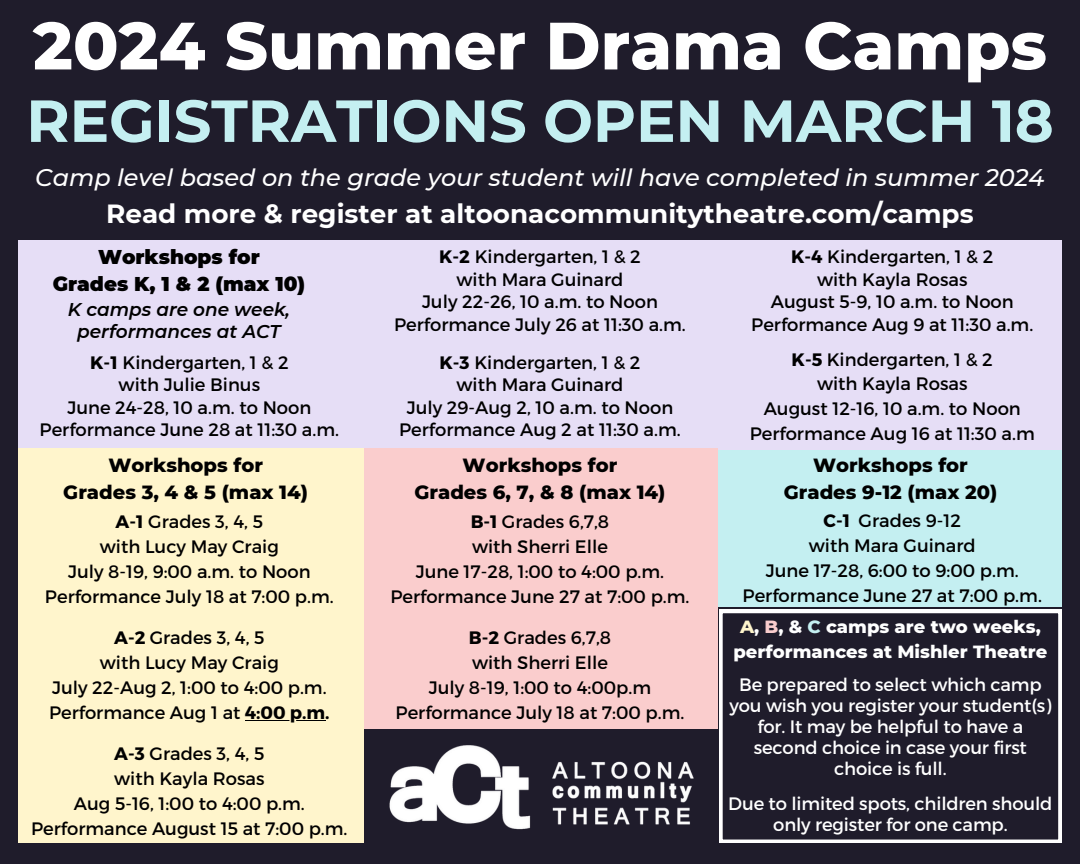
<style>
.page{position:relative;width:1080px;height:864px;background:#1f1c2b}
.page>*{position:absolute;margin:0;border:0;box-sizing:border-box;transform-origin:0 0}
.t1{font:800 66.75px "Montserrat";color:#fff}
.t2{font:700 59.25px "Montserrat";letter-spacing:-.005em;color:#c4eff1}
.t3{font:700 26.25px "Montserrat";color:#fff}
.t4{font:italic 500 24px "Montserrat";color:#fff}
.t5{font:900 19.95px/27px "Montserrat";color:#000;text-align:center}
.t6{font:800 19.5px/27px "Montserrat";color:#000;text-align:center}
.t7{font:italic 600 18.45px/22.5px "Montserrat";color:#000;text-align:center}
.t8{font:18px "Montserrat";color:#000}
.t9{font:18px/21px "Montserrat";letter-spacing:-.01em;color:#fff;text-align:center}
.t10{font:800 18px/24.8px "Montserrat";color:#fff;text-align:center}
.s1{font-weight:700}
.s2{color:#fff5cc}
.s3{color:#facdcd}
.s4{color:#c4eff1}
</style>
<div class="page">
<div style="left:716px;top:448px;width:346px;height:159px;background:#c4eff1"></div>
<div style="left:18px;top:240px;width:1044px;height:209px;background:#e6def6"></div>
<div style="left:362px;top:448px;width:356px;height:281px;background:#facdcd"></div>
<div style="left:18px;top:448px;width:346px;height:395px;background:#fff5cc"></div>
<img style="left:552px;top:761px;width:142px;height:64px">
<img style="left:389px;top:745px;width:142px;height:85px">
<svg style="left:719px;top:610px;width:342px;height:233px"></svg>
<hr style="left:245px;top:720px;width:80px;height:1px;background:#000">
<h4 class="t1" style="left:33px;top:5px;width:1016px">2024 Summer Drama Camps</h4>
<p class="t2" style="left:26px;top:85px;width:1029px">REGISTRATIONS OPEN MARCH 18</p>
<p class="t4" style="left:35px;top:163px;width:1011px">Camp level based on the grade your student will have completed in summer 2024</p>
<p class="t3" style="left:106px;top:198px;width:869px">Read more &amp; register at altoonacommunitytheatre.com/camps</p>
<h3 class="t5" style="left:53px;top:243px;width:254px">Workshops for<br>Grades K, 1 &amp; 2 (max 10)</h3>
<h3 class="t7" style="left:68px;top:298px;width:224px">K camps are one week, performances at ACT</h3>
<p class="t8" style="left:90px;top:351px;width:200px"><span class="s1">K-1</span> Kindergarten, 1 &amp; 2</p>
<p class="t8" style="left:119px;top:373px;width:143px">with Julie Binus</p>
<p class="t8" style="left:67px;top:396px;width:246px">June 24-28, 10 a.m. to Noon</p>
<p class="t8" style="left:40px;top:418px;width:301px">Performance June 28 at 11:30 a.m.</p>
<h4 class="t8" style="left:439px;top:245px;width:203px"><span class="s1">K-2</span> Kindergarten, 1 &amp; 2</h4>
<p class="t8" style="left:457px;top:268px;width:168px">with Mara Guinard</p>
<p class="t8" style="left:422px;top:290px;width:237px">July 22-26, 10 a.m. to Noon</p>
<p class="t8" style="left:394px;top:313px;width:293px">Performance July 26 at 11:30 a.m.</p>
<p class="t8" style="left:439px;top:351px;width:203px"><span class="s1">K-3</span> Kindergarten, 1 &amp; 2</p>
<p class="t8" style="left:457px;top:373px;width:168px">with Mara Guinard</p>
<p class="t8" style="left:407px;top:396px;width:268px">July 29-Aug 2, 10 a.m. to Noon</p>
<p class="t8" style="left:399px;top:418px;width:283px">Performance Aug 2 at 11:30 a.m.</p>
<p class="t6" style="left:63px;top:451px;width:246px">Workshops for<br>Grades 3, 4 &amp; 5 (max 14)</p>
<p class="t6" style="left:414px;top:451px;width:253px">Workshops for<br>Grades 6, 7, &amp; 8 (max 14)</p>
<p class="t8" style="left:471px;top:510px;width:140px"><span class="s1">B-1</span> Grades 6,7,8</p>
<p class="t8" style="left:472px;top:535px;width:137px">with Sherri Elle</p>
<p class="t8" style="left:416px;top:560px;width:250px">June 17-28, 1:00 to 4:00 p.m.</p>
<p class="t8" style="left:390px;top:585px;width:301px">Performance June 27 at 7:00 p.m.</p>
<h4 class="t8" style="left:469px;top:626px;width:144px"><span class="s1">B-2</span> Grades 6,7,8</h4>
<p class="t8" style="left:472px;top:651px;width:137px">with Sherri Elle</p>
<p class="t8" style="left:429px;top:676px;width:224px">July 8-19, 1:00 to 4:00p.m</p>
<p class="t8" style="left:396px;top:701px;width:290px">Performance July 18 at 7:00 p.m.</p>
<p class="t8" style="left:116px;top:510px;width:149px"><span class="s1">A-1</span> Grades 3, 4, 5</p>
<p class="t8" style="left:100px;top:535px;width:180px">with Lucy May Craig</p>
<p class="t8" style="left:68px;top:560px;width:244px">July 8-19, 9:00 a.m. to Noon</p>
<p class="t8" style="left:45px;top:585px;width:290px">Performance July 18 at 7:00 p.m.</p>
<p class="t8" style="left:114px;top:626px;width:152px"><span class="s1">A-2</span> Grades 3, 4, 5</p>
<p class="t8" style="left:100px;top:651px;width:180px">with Lucy May Craig</p>
<p class="t8" style="left:52px;top:676px;width:276px">July 22-Aug 2, 1:00 to 4:00 p.m.</p>
<p class="t8" style="left:49px;top:701px;width:282px">Performance Aug 1 at <span class="s1">4:00 p.m.</span></p>
<p class="t8" style="left:114px;top:742px;width:152px"><span class="s1">A-3</span> Grades 3, 4, 5</p>
<p class="t8" style="left:114px;top:767px;width:152px">with Kayla Rosas</p>
<p class="t8" style="left:74px;top:792px;width:233px">Aug 5-16, 1:00 to 4:00 p.m.</p>
<p class="t8" style="left:31px;top:817px;width:318px">Performance August 15 at 7:00 p.m.</p>
<p class="t8" style="left:791px;top:245px;width:204px"><span class="s1">K-4</span> Kindergarten, 1 &amp; 2</p>
<h4 class="t8" style="left:817px;top:268px;width:152px">with Kayla Rosas</h4>
<p class="t8" style="left:771px;top:290px;width:245px">August 5-9, 10 a.m. to Noon</p>
<p class="t8" style="left:751px;top:313px;width:284px">Performance Aug 9 at 11:30 a.m.</p>
<p class="t8" style="left:792px;top:347px;width:203px"><span class="s1">K-5</span> Kindergarten, 1 &amp; 2</p>
<p class="t8" style="left:817px;top:372px;width:152px">with Kayla Rosas</p>
<h4 class="t8" style="left:764px;top:397px;width:259px">August 12-16, 10 a.m. to Noon</h4>
<p class="t8" style="left:750px;top:422px;width:287px">Performance Aug 16 at 11:30 a.m</p>
<p class="t6" style="left:784px;top:451px;width:215px">Workshops for<br>Grades 9-12 (max 20)</p>
<p class="t8" style="left:824px;top:509px;width:139px"><span class="s1">C-1</span> Grades 9-12</p>
<p class="t8" style="left:809px;top:534px;width:168px">with Mara Guinard</p>
<p class="t8" style="left:766px;top:559px;width:254px">June 17-28, 6:00 to 9:00 p.m.</p>
<p class="t8" style="left:743px;top:583px;width:301px">Performance June 27 at 7:00 p.m.</p>
<p class="t10" style="left:733px;top:615px;width:316px"><span class="s2">A</span>, <span class="s3">B</span>, &amp; <span class="s4">C</span> camps are two weeks, performances at Mishler Theatre</p>
<p class="t9" style="left:729px;top:673px;width:324px">Be prepared to select which camp you wish you register your student(s) for. It may be helpful to have a second choice in case your first choice is full.</p>
<p class="t9" style="left:728px;top:792px;width:326px">Due to limited spots, children should only register for one camp.</p>
</div>
